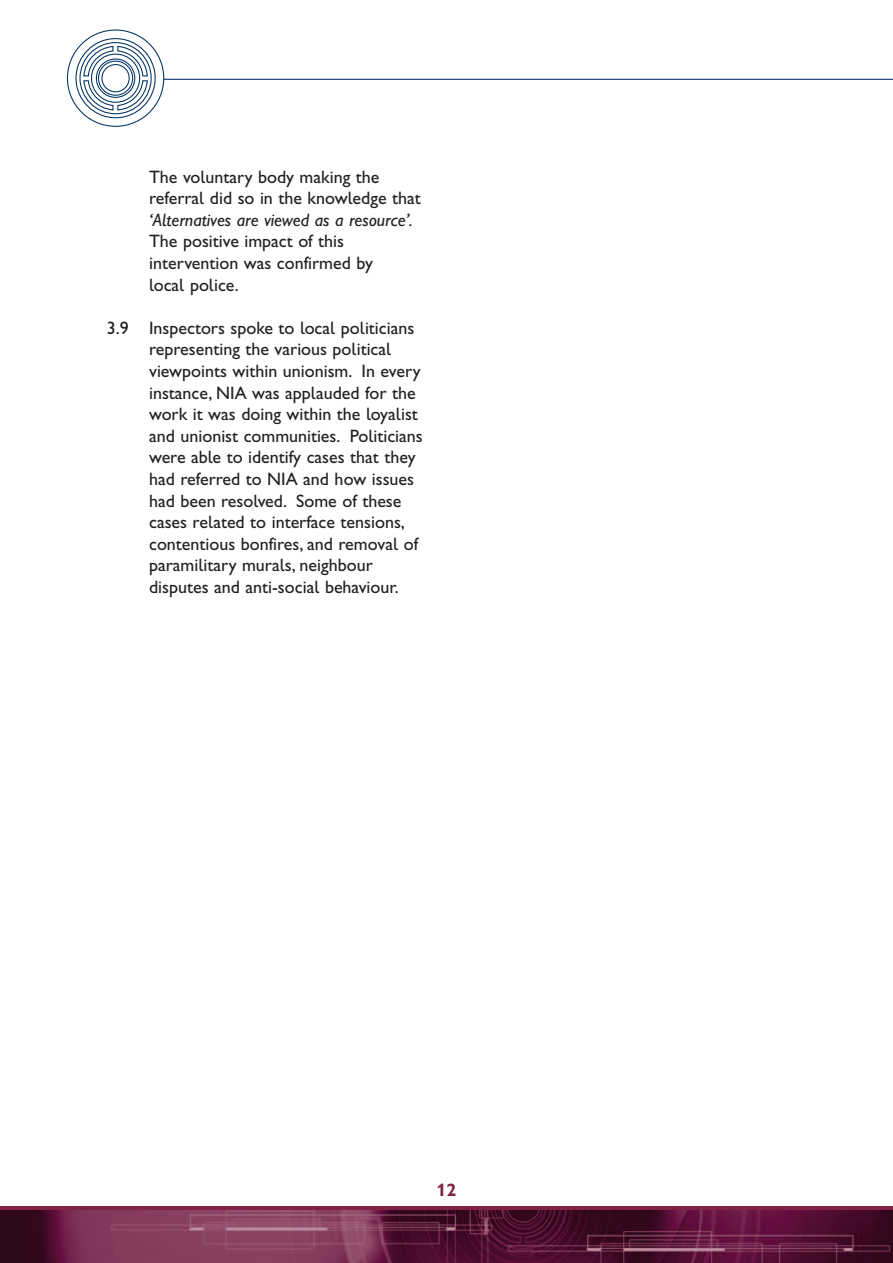
<style>
.page{position:relative;width:893px;height:1263px;background:#fff}
.page>*{position:absolute;margin:0;border:0;box-sizing:border-box;transform-origin:0 0}
.t1{font:18px/21.6px "Gill Sans Hta";color:#231f20}
.t2{font:italic 18px "Gill Sans Hta";color:#231f20}
.t3{font:18px "Gill Sans Hta Bold Plain";color:#812345}
</style>
<div class="page">
<hr style="left:164px;top:79px;width:729px;height:1px;background:#003163">
<div style="left:79px;top:42px;width:73px;height:72px;border:1px solid #003163;border-radius:50%"></div>
<div style="left:75px;top:38px;width:81px;height:80px;border:1px solid #003163;border-radius:50%"></div>
<svg style="left:83px;top:45px;width:65px;height:66px"></svg>
<svg style="left:0;top:1206px;width:893px;height:5px;background:#7a2244"></svg>
<img style="left:0;top:1211px;width:893px;height:52px">
<p class="t1" style="left:149px;top:167px;width:273px">The voluntary body making the referral did so in the knowledge that</p>
<p class="t2" style="left:149px;top:213px;width:265px">‘Alternatives are viewed as a resource’.</p>
<p class="t1" style="left:149px;top:232px;width:226px">The positive impact of this intervention was confirmed by local police.</p>
<p class="t1" style="left:149px;top:319px;width:275px;text-indent:-42px">3.9 Inspectors spoke to local politicians representing the various political viewpoints within unionism. In every instance, NIA was applauded for the work it was doing within the loyalist and unionist communities. Politicians were able to identify cases that they had referred to NIA and how issues had been resolved. Some of these cases related to interface tensions, contentious bonfires, and removal of paramilitary murals, neighbour disputes and anti-social behaviour.</p>
<p class="t3" style="left:437px;top:1184px;width:21px">12</p>
</div>
